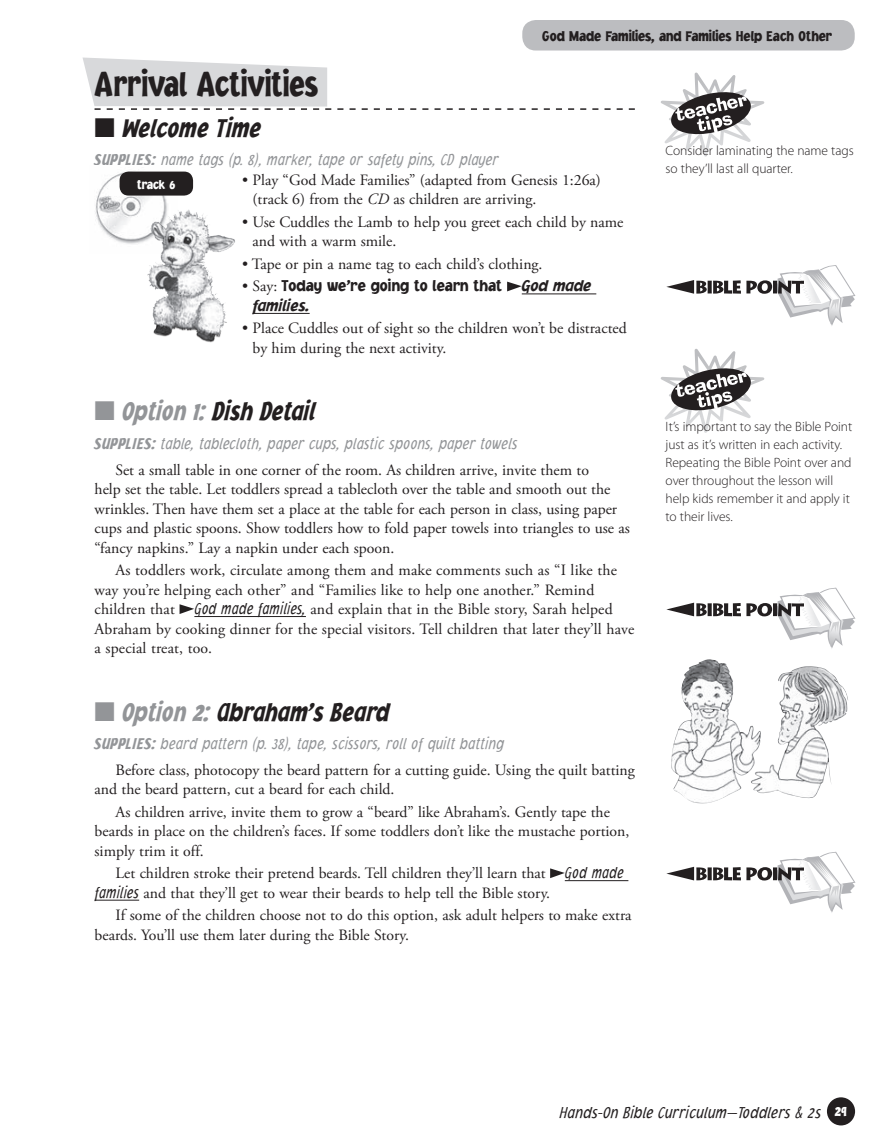
<style>
.page{position:relative;width:878px;height:1148px;background:#fff}
.page>*{position:absolute;margin:0;border:0;box-sizing:border-box;transform-origin:0 0}
.t1{font:900 36px "Jacoby Cond ICG";color:#231f20;scale:.9 1}
.t2{font:italic 900 27px "Jacoby Cond ICG";color:#231f20;scale:.9 1}
.t3{font:italic 300 16.5px "Jacoby Cond ICG";color:#939598;scale:.95 1}
.t4{font:900 16.5px/19.5px "Jacoby ICG";letter-spacing:.005em;color:#231f20;scale:.9 1}
.t5{font:italic 300 16.5px "Jacoby Cond ICG";color:#231f20}
.t6{font:15.75px/19.5px "Adobe Garamond Pro";color:#231f20}
.t7{font:900 15px "Jacoby Cond ICG";color:#231f20}
.t8{font:300 13.5px/18px "Myriad Pro";letter-spacing:-.005em;color:#231f20}
.t9{font:900 13.5px "Jacoby Cond ICG";color:#fff}
.s1{font-weight:900}
.s2{font-style:italic}
.s3{font-family:"Adobe Garamond Pro";font-weight:400;font-size:15.75px}
.s4{color:#939598}
.s5{font-family:"Jacoby Cond ICG";font-weight:300;font-style:italic;font-size:16.5px}
.s6{font-weight:900;font-style:normal;font-size:15px;color:#fff}
</style>
<div class="page">
<div style="left:826px;top:1097px;width:29px;height:28px;background:#231f20;border-radius:50%"></div>
<div style="left:522px;top:20px;width:332px;height:30px;background:#bcbdc0;border-radius:14px"></div>
<svg style="left:83px;top:57px;width:551px;height:53px"></svg>
<hr style="left:521px;top:293px;width:75px;height:1px;background:#231f20">
<hr style="left:252px;top:313px;width:57px;height:1px;background:#231f20">
<hr style="left:194px;top:616px;width:112px;height:1px;background:#231f20">
<hr style="left:564px;top:880px;width:64px;height:1px;background:#231f20">
<hr style="left:94px;top:899px;width:45px;height:1px;background:#231f20">
<svg style="left:507px;top:282px;width:14px;height:9px"></svg>
<svg style="left:179px;top:604px;width:15px;height:10px"></svg>
<svg style="left:550px;top:868px;width:14px;height:10px"></svg>
<svg style="left:666px;top:265px;width:189px;height:61px"></svg>
<svg style="left:666px;top:587px;width:189px;height:62px"></svg>
<svg style="left:666px;top:851px;width:189px;height:62px"></svg>
<svg style="left:661px;top:73px;width:104px;height:84px"></svg>
<svg style="left:660px;top:349px;width:105px;height:84px"></svg>
<img style="left:671px;top:659px;width:152px;height:145px">
<img style="left:95px;top:172px;width:82px;height:72px">
<div style="left:120px;top:171px;width:73px;height:24px;background:#231f20;border-radius:9px"></div>
<img style="left:144px;top:207px;width:91px;height:135px">
<p class="t7" style="left:542px;top:27px;width:292px">God Made Families, and Families Help Each Other</p>
<h1 class="t1" style="left:94px;top:62px;width:250px">Arrival Activities</h1>
<h2 class="t2" style="left:94px;top:111px;width:187px">■ Welcome Time</h2>
<p class="t3" style="left:95px;top:150px;width:426px"><span class="s1">SUPPLIES:</span> name tags (p. 8), marker, tape or safety pins, CD player</p>
<p class="t6" style="left:252px;top:171px;width:350px;text-indent:-10px">• Play “God Made Families” (adapted from Genesis 1:26a) (track 6) from the <span class="s2">CD</span> as children are arriving.</p>
<p class="t6" style="left:252px;top:213px;width:372px;text-indent:-10px">• Use Cuddles the Lamb to help you greet each child by name and with a warm smile.</p>
<p class="t6" style="left:242px;top:255px;width:302px">• Tape or pin a name tag to each child’s clothing.</p>
<p class="t4" style="left:252px;top:276px;width:378px;text-indent:-10px"><span class="s3">• Say:</span> Today we’re going to learn that <span class="s2">God made families.</span></p>
<p class="t6" style="left:252px;top:319px;width:375px;text-indent:-10px">• Place Cuddles out of sight so the children won’t be distracted by him during the next activity.</p>
<p class="t9" style="left:137px;top:176px;width:40px">track 6</p>
<h2 class="t2" style="left:94px;top:395px;width:247px"><span class="s4">■ Option 1:</span> Dish Detail</h2>
<p class="t3" style="left:95px;top:434px;width:446px"><span class="s1">SUPPLIES:</span> table, tablecloth, paper cups, plastic spoons, paper towels</p>
<p class="t6" style="left:95px;top:460px;width:537px;text-indent:21px">Set a small table in one corner of the room. As children arrive, invite them to<br>help set the table. Let toddlers spread a tablecloth over the table and smooth out the wrinkles. Then have them set a place at the table for each person in class, using paper cups and plastic spoons. Show toddlers how to fold paper towels into triangles to use as “fancy napkins.” Lay a napkin under each spoon.</p>
<p class="t6" style="left:94px;top:561px;width:541px;text-indent:21px">As toddlers work, circulate among them and make comments such as “I like the way you’re helping each other” and “Families like to help one another.” Remind children that <span class="s5">God made families,</span> and explain that in the Bible story, Sarah helped Abraham by cooking dinner for the special visitors. Tell children that later they’ll have a special treat, too.</p>
<h2 class="t2" style="left:94px;top:695px;width:330px"><span class="s4">■ Option 2:</span> Abraham’s Beard</h2>
<p class="t3" style="left:95px;top:734px;width:432px"><span class="s1">SUPPLIES:</span> beard pattern (p. 38), tape, scissors, roll of quilt batting</p>
<p class="t6" style="left:95px;top:760px;width:542px;text-indent:21px">Before class, photocopy the beard pattern for a cutting guide. Using the quilt batting and the beard pattern, cut a beard for each child.</p>
<p class="t6" style="left:95px;top:802px;width:536px;text-indent:21px">As children arrive, invite them to grow a “beard” like Abraham’s. Gently tape the beards in place on the children’s faces. If some toddlers don’t like the mustache portion, simply trim it off.</p>
<p class="t6" style="left:94px;top:864px;width:530px;text-indent:21px">Let children stroke their pretend beards. Tell children they’ll learn that <span class="s5">God made families</span> and that they’ll get to wear their beards to help tell the Bible story.</p>
<p class="t6" style="left:95px;top:906px;width:538px;text-indent:21px">If some of the children choose not to do this option, ask adult helpers to make extra beards. You’ll use them later during the Bible Story.</p>
<p class="t8" style="left:665px;top:142px;width:190px">Consider laminating the name tags so they’ll last all quarter.</p>
<p class="t8" style="left:665px;top:418px;width:188px">It’s important to say the Bible Point just as it’s written in each activity.<br>Repeating the Bible Point over and over throughout the lesson will help kids remember it and apply it to their lives.</p>
<p class="t5" style="left:559px;top:1102px;width:288px">Hands-On Bible Curriculum—Toddlers &amp; 2s <span class="s6">29</span></p>
</div>
